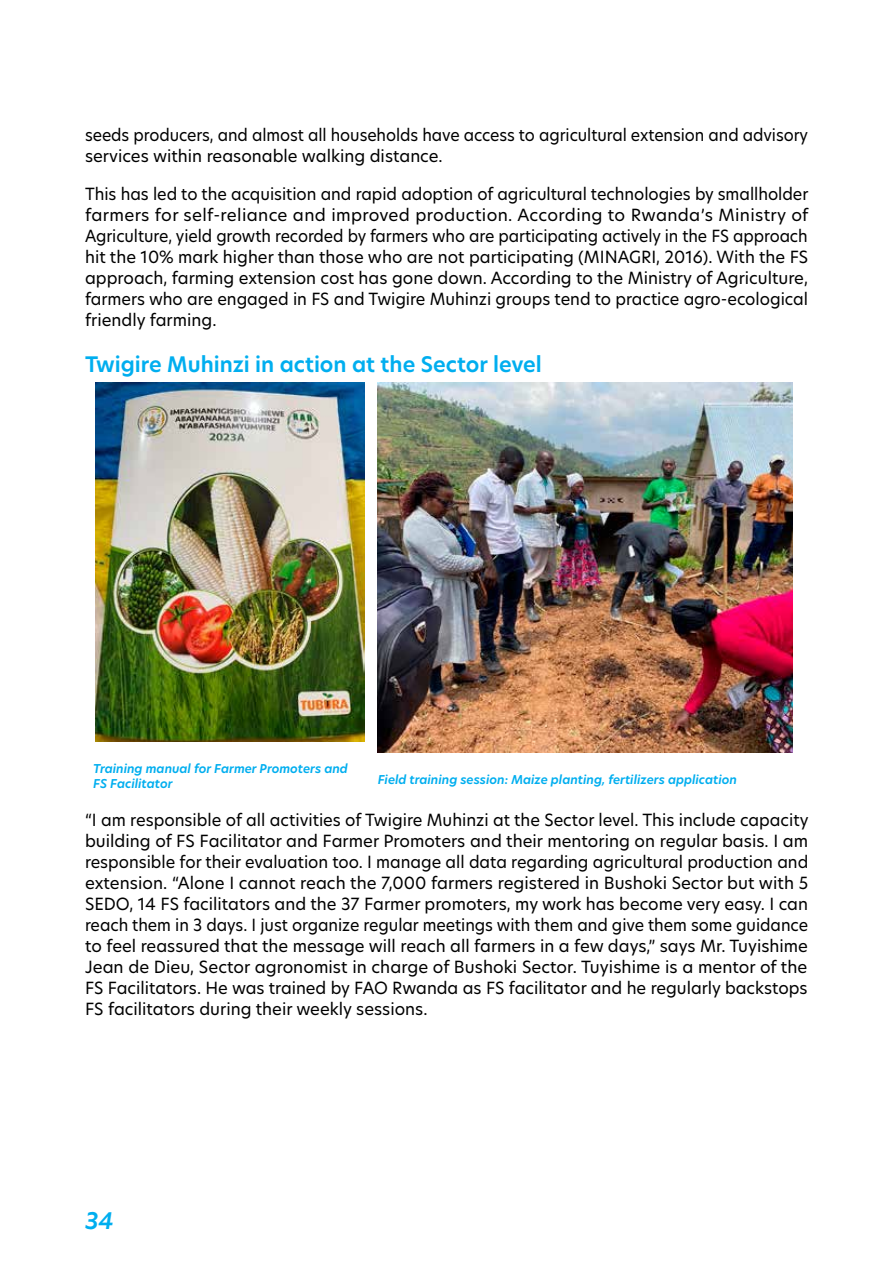
<style>
.page{position:relative;width:893px;height:1263px;background:#fff}
.page>*{position:absolute;margin:0;border:0;box-sizing:border-box;transform-origin:0 0}
.t1{font:italic 600 22.5px "Hero New";color:#00aeef}
.t2{font:600 21px "Hero New";color:#00aeef}
.t3{font:16.5px/21px "Hero New";color:#000;text-align:justify}
.t4{font:16.5px/21px "Hero New";color:#000;scale:.96 1}
.t5{font:italic 600 12px/14.4px "Hero New";color:#00aeef}
</style>
<div class="page">
<img style="left:95px;top:382px;width:269px;height:360px">
<img style="left:378px;top:382px;width:414px;height:371px">
<p class="t4" style="left:85px;top:124px;width:755px">seeds producers, and almost all households have access to agricultural extension and advisory services within reasonable walking distance.</p>
<p class="t3" style="left:85px;top:183px;width:725px">This has led to the acquisition and rapid adoption of agricultural technologies by smallholder farmers for self-reliance and improved production. According to Rwanda’s Ministry of Agriculture, yield growth recorded by farmers who are participating actively in the FS approach hit the 10% mark higher than those who are not participating (MINAGRI, 2016). With the FS approach, farming extension cost has gone down. According to the Ministry of Agriculture, farmers who are engaged in FS and Twigire Muhinzi groups tend to practice agro-ecological friendly farming.</p>
<p class="t2" style="left:85px;top:350px;width:458px">Twigire Muhinzi in action at the Sector level</p>
<p class="t5" style="left:93px;top:762px;width:256px">Training manual for Farmer Promoters and<br>FS Facilitator</p>
<p class="t5" style="left:378px;top:772px;width:361px">Field training session: Maize planting, fertilizers application</p>
<p class="t3" style="left:85px;top:809px;width:725px">“I am responsible of all activities of Twigire Muhinzi at the Sector level. This include capacity building of FS Facilitator and Farmer Promoters and their mentoring on regular basis. I am responsible for their evaluation too. I manage all data regarding agricultural production and extension. “Alone I cannot reach the 7,000 farmers registered in Bushoki Sector but with 5<br>SEDO, 14 FS facilitators and the 37 Farmer promoters, my work has become very easy. I can reach them in 3 days. I just organize regular meetings with them and give them some guidance to feel reassured that the message will reach all farmers in a few days,” says Mr. Tuyishime Jean de Dieu, Sector agronomist in charge of Bushoki Sector. Tuyishime is a mentor of the FS Facilitators. He was trained by FAO Rwanda as FS facilitator and he regularly backstops FS facilitators during their weekly sessions.</p>
<h1 class="t1" style="left:85px;top:1206px;width:30px">34</h1>
</div>
